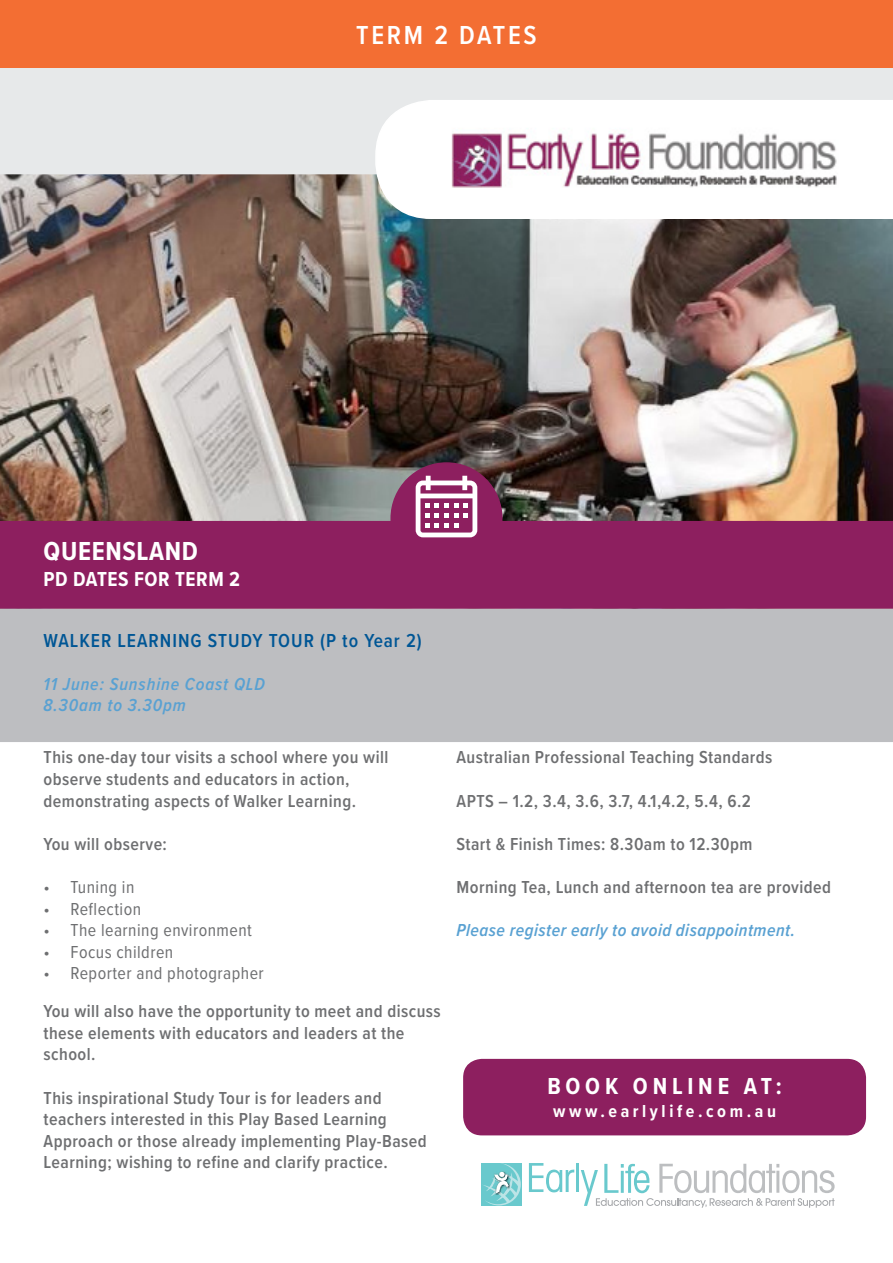
<style>
.page{position:relative;width:893px;height:1263px;background:#fff}
.page>*{position:absolute;margin:0;border:0;box-sizing:border-box;transform-origin:0 0}
.t1{font:600 27px "Proxima Nova Cond";letter-spacing:.1em;color:#fff}
.t2{font:700 27px "Proxima Nova Cond";letter-spacing:.025em;color:#fff}
.t3{font:700 24px "Proxima Nova Cond";letter-spacing:.2em;color:#fff}
.t4{font:700 21px "Proxima Nova Cond";letter-spacing:.025em;color:#fff}
.t5{font:600 19.5px "Proxima Nova Cond";letter-spacing:.05em;color:#005695}
.t6{font:600 18px/21.6px "Proxima Nova Cond";letter-spacing:.025em;color:#6e6f71}
.t7{font:18px "Proxima Nova Cond";letter-spacing:.025em;color:#6e6f71}
.t8{font:italic 600 18px "Proxima Nova Cond";letter-spacing:.025em;color:#59a1d2}
.t9{font:italic 600 18px/21.6px "Proxima Nova Cond";letter-spacing:.05em;color:#59a1d2}
.t10{font:700 18px "Proxima Nova Cond";letter-spacing:.2em;color:#fff}
</style>
<div class="page">
<img style="left:0;top:174px;width:893px;height:347px">
<div style="left:0;top:0;width:893px;height:68px;background:#f36e33"></div>
<div style="left:0;top:68px;width:893px;height:106px;background:#e7e9ea"></div>
<svg style="left:375px;top:100px;width:518px;height:119px"></svg>
<div style="left:0;top:521px;width:893px;height:88px;background:#8d1f5f"></div>
<div style="left:391px;top:463px;width:111px;height:111px;background:#8d1f5f;border-radius:50%"></div>
<div style="left:390px;top:462px;width:112px;height:112px;border:2px solid #8d1f5f;border-radius:50%"></div>
<svg style="left:416px;top:476px;width:61px;height:61px"></svg>
<svg style="left:819px;top:537px;width:41px;height:28px"></svg>
<svg style="left:529px;top:1163px;width:45px;height:29px"></svg>
<hr style="left:576px;top:1163px;width:3px;height:29px;background:#69c9cd">
<svg style="left:581px;top:1164px;width:254px;height:44px"></svg>
<div style="left:481px;top:1163px;width:41px;height:43px;background:#69c9cd"></div>
<svg style="left:483px;top:1163px;width:38px;height:42px"></svg>
<div style="left:0;top:609px;width:893px;height:133px;background:#bdbec1"></div>
<div style="left:464px;top:1059px;width:401px;height:76px;background:#8d1f5f;border-radius:18px"></div>
<div style="left:463px;top:1059px;width:403px;height:76px;border:2px solid #8d1f5f;border-radius:18px"></div>
<img style="left:417px;top:105px;width:441px;height:109px">
<h1 class="t1" style="left:356px;top:15px;width:182px">TERM 2 DATES</h1>
<h1 class="t2" style="left:44px;top:531px;width:156px">QUEENSLAND</h1>
<p class="t4" style="left:44px;top:563px;width:198px">PD DATES FOR TERM 2</p>
<p class="t5" style="left:44px;top:626px;width:380px">WALKER LEARNING STUDY TOUR (P to Year 2)</p>
<p class="t9" style="left:44px;top:672px;width:223px">11 June: Sunshine Coast QLD<br>8.30am to 3.30pm</p>
<p class="t6" style="left:44px;top:746px;width:346px">This one-day tour visits a school where you will observe students and educators in action, demonstrating aspects of Walker Learning.</p>
<p class="t6" style="left:44px;top:832px;width:125px">You will observe:</p>
<p class="t7" style="left:44px;top:874px;width:92px">• Tuning in</p>
<p class="t7" style="left:44px;top:895px;width:99px">• Reflection</p>
<p class="t7" style="left:44px;top:917px;width:210px">• The learning environment</p>
<p class="t7" style="left:44px;top:938px;width:131px">• Focus children</p>
<p class="t7" style="left:44px;top:960px;width:222px">• Reporter and photographer</p>
<p class="t6" style="left:44px;top:1000px;width:399px">You will also have the opportunity to meet and discuss these elements with educators and leaders at the school.</p>
<p class="t6" style="left:44px;top:1086px;width:385px">This inspirational Study Tour is for leaders and teachers interested in this Play Based Learning Approach or those already implementing Play-Based Learning; wishing to refine and clarify practice.</p>
<p class="t6" style="left:457px;top:746px;width:317px">Australian Professional Teaching Standards</p>
<p class="t6" style="left:457px;top:789px;width:296px">APTS – 1.2, 3.4, 3.6, 3.7, 4.1,4.2, 5.4, 6.2</p>
<p class="t6" style="left:457px;top:832px;width:297px">Start &amp; Finish Times: 8.30am to 12.30pm</p>
<p class="t6" style="left:457px;top:876px;width:376px">Morning Tea, Lunch and afternoon tea are provided</p>
<p class="t8" style="left:457px;top:917px;width:340px">Please register early to avoid disappointment.</p>
<h2 class="t3" style="left:547px;top:1068px;width:236px">BOOK ONLINE AT:</h2>
<p class="t10" style="left:553px;top:1097px;width:224px">www.earlylife.com.au</p>
</div>
